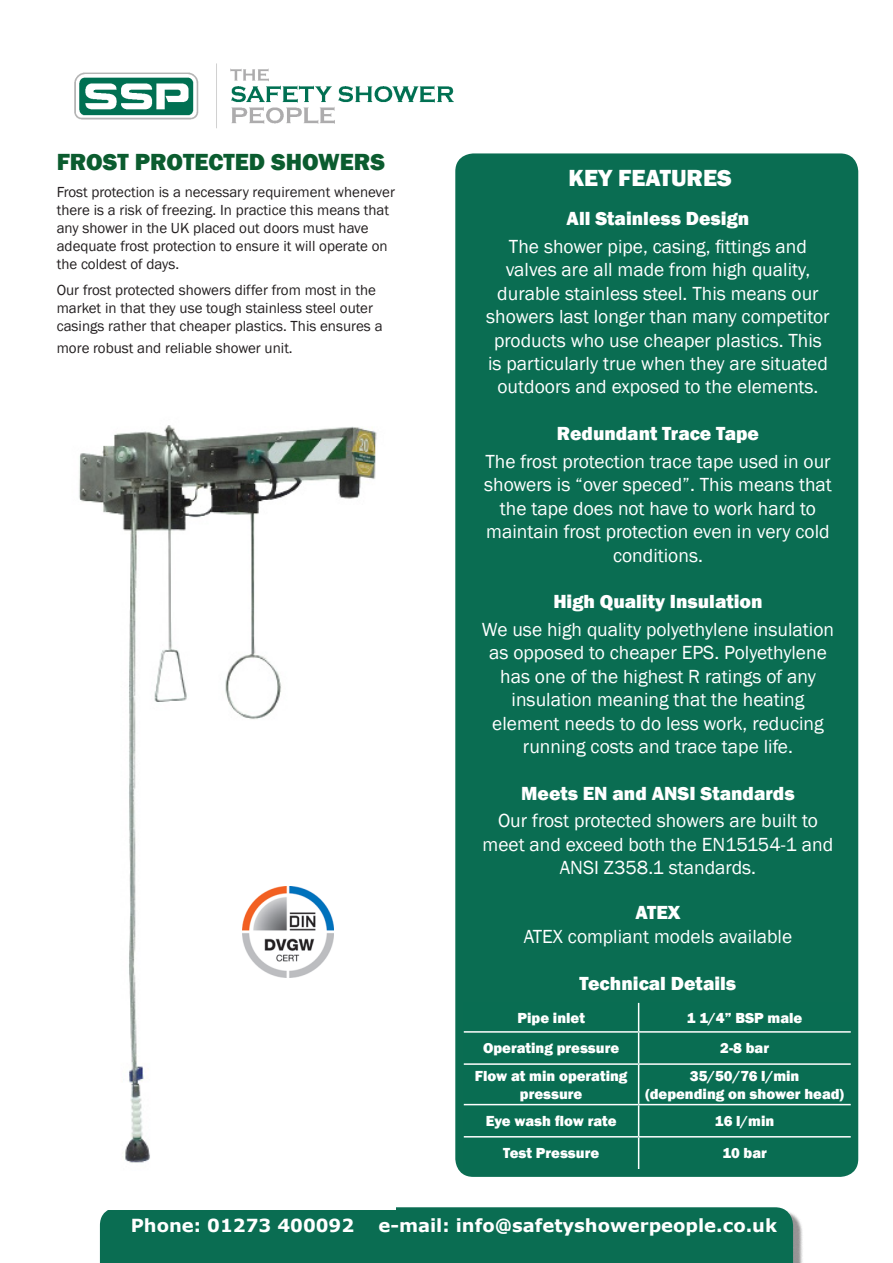
<style>
.page{position:relative;width:893px;height:1263px;background:#fff}
.page>*{position:absolute;margin:0;border:0;box-sizing:border-box;transform-origin:0 0}
.t1{font:800 24px "Franklin Gothic";color:#0b5c2f}
.t2{font:800 24px "Franklin Gothic";color:#fff}
.englisch_Flließtext{font:19.5px/23.4px "Franklin Gothic";color:#fff;text-align:center}
.englisch_Flließtext-2{font:800 19.5px "Franklin Gothic";color:#fff}
.t3{font:700 18px "Verdana";color:#fff}
.t4{font:15px/18px "Franklin Gothic";color:#231f20}
.t5{font:800 15px/18px "Franklin Gothic";color:#fff;text-align:center}
.s1{font-weight:800}
</style>
<div class="page">
<img style="left:74px;top:63px;width:380px;height:66px">
<div style="left:100px;top:1207px;width:693px;height:56px;background:#0a6d52"></div>
<div style="left:455px;top:153px;width:403px;height:1024px;background:#0a6d52;border-radius:18px"></div>
<svg style="left:464px;top:1003px;width:387px;height:166px"></svg>
<hr style="left:464px;top:1031px;width:175px;height:2px;background:#fff">
<hr style="left:639px;top:1031px;width:212px;height:2px;background:#fff">
<hr style="left:464px;top:1063px;width:175px;height:2px;background:#fff">
<hr style="left:639px;top:1063px;width:212px;height:2px;background:#fff">
<hr style="left:464px;top:1104px;width:175px;height:1px;background:#fff">
<hr style="left:639px;top:1104px;width:212px;height:1px;background:#fff">
<hr style="left:464px;top:1136px;width:175px;height:1px;background:#fff">
<hr style="left:639px;top:1136px;width:212px;height:1px;background:#fff">
<svg style="left:638px;top:1003px;width:1px;height:28px"></svg>
<hr style="left:638px;top:1033px;width:1px;height:30px;background:#fff">
<hr style="left:638px;top:1065px;width:1px;height:39px;background:#fff">
<hr style="left:638px;top:1105px;width:1px;height:31px;background:#fff">
<hr style="left:638px;top:1137px;width:1px;height:32px;background:#fff">
<img style="left:79px;top:425px;width:316px;height:784px">
<img style="left:242px;top:887px;width:91px;height:90px">
<p class="t1" style="left:57px;top:147px;width:330px">FROST PROTECTED SHOWERS</p>
<p class="t4" style="left:57px;top:183px;width:340px">Frost protection is a necessary requirement whenever there is a risk of freezing. In practice this means that any shower in the UK placed out doors must have adequate frost protection to ensure it will operate on the coldest of days.</p>
<p class="t4" style="left:57px;top:282px;width:327px">Our frost protected showers differ from most in the market in that they use tough stainless steel outer casings rather that cheaper plastics. This ensures a</p>
<p class="t4" style="left:57px;top:339px;width:237px">more robust and reliable shower unit.</p>
<p class="t2" style="left:568px;top:162px;width:165px">KEY FEATURES</p>
<p class="englisch_Flließtext-2" style="left:567px;top:206px;width:184px">All Stainless Design</p>
<p class="englisch_Flließtext" style="left:486px;top:235px;width:345px">The shower pipe, casing, fittings and valves are all made from high quality, durable stainless steel. This means our showers last longer than many competitor products who use cheaper plastics. This is particularly true when they are situated outdoors and exposed to the elements.</p>
<p class="englisch_Flließtext-2" style="left:557px;top:421px;width:204px">Redundant Trace Tape</p>
<p class="englisch_Flließtext" style="left:484px;top:450px;width:349px">The frost protection trace tape used in our showers is “over speced”. This means that the tape does not have to work hard to maintain frost protection even in very cold conditions.</p>
<p class="englisch_Flließtext-2" style="left:553px;top:589px;width:211px">High Quality Insulation</p>
<p class="englisch_Flließtext" style="left:482px;top:618px;width:354px">We use high quality polyethylene insulation as opposed to cheaper EPS. Polyethylene has one of the highest R ratings of any insulation meaning that the heating element needs to do less work, reducing running costs and trace tape life.</p>
<p class="englisch_Flließtext-2" style="left:521px;top:781px;width:275px">Meets EN and ANSI Standards</p>
<p class="englisch_Flließtext" style="left:483px;top:810px;width:352px">Our frost protected showers are built to meet and exceed both the EN15154-1 and<br>ANSI Z358.1 standards.</p>
<p class="englisch_Flließtext" style="left:524px;top:901px;width:270px"><span class="s1">ATEX<br></span>ATEX compliant models available</p>
<p class="englisch_Flließtext-2" style="left:580px;top:970px;width:158px">Technical Details</p>
<p class="t5" style="left:517px;top:1008px;width:69px">Pipe inlet</p>
<p class="t5" style="left:687px;top:1008px;width:117px">1 1/4” BSP male</p>
<p class="t5" style="left:483px;top:1039px;width:138px">Operating pressure</p>
<p class="t5" style="left:720px;top:1039px;width:50px">2-8 bar</p>
<p class="t5" style="left:475px;top:1066px;width:154px">Flow at min operating pressure</p>
<p class="t5" style="left:690px;top:1066px;width:111px">35/50/76 l/min</p>
<p class="t5" style="left:645px;top:1084px;width:200px">(depending on shower head)</p>
<p class="t5" style="left:486px;top:1112px;width:132px">Eye wash flow rate</p>
<p class="t5" style="left:715px;top:1112px;width:61px">16 l/min</p>
<p class="t5" style="left:503px;top:1144px;width:97px">Test Pressure</p>
<p class="t5" style="left:722px;top:1144px;width:46px">10 bar</p>
<p class="t3" style="left:131px;top:1212px;width:225px">Phone: 01273 400092</p>
<p class="t3" style="left:378px;top:1212px;width:400px">e-mail: info@safetyshowerpeople.co.uk</p>
</div>
